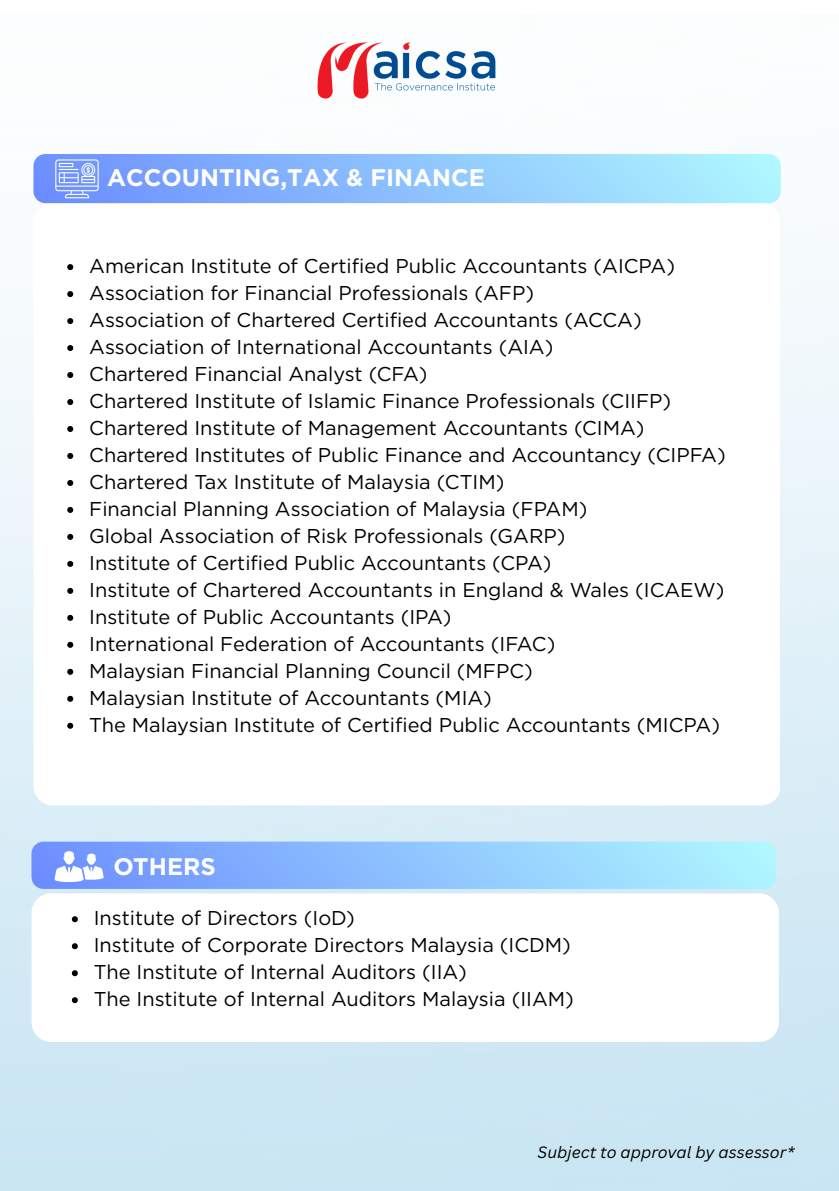
<style>
.page{position:relative;width:839px;height:1191px;background:#fff}
.page>*{position:absolute;margin:0;border:0;box-sizing:border-box;transform-origin:0 0}
.t1{font:700 24px "Gotham";color:#fff}
.t2{font:20px/27px "Gotham";color:#000}
.t3{font:italic 16px "Canva Sans";color:#000}
</style>
<div class="page">
<div style="left:33px;top:154px;width:747px;height:49px;background:linear-gradient(to right,#6e8eff,#aff6ff)"></div>
<div style="left:31px;top:842px;width:744px;height:47px;background:linear-gradient(to right,#6c8eff,#aff6ff)"></div>
<svg style="left:67px;top:264px;width:6px;height:6px"></svg>
<svg style="left:67px;top:291px;width:6px;height:6px"></svg>
<svg style="left:67px;top:318px;width:6px;height:6px"></svg>
<svg style="left:67px;top:345px;width:6px;height:6px"></svg>
<svg style="left:67px;top:372px;width:6px;height:6px"></svg>
<svg style="left:67px;top:399px;width:6px;height:6px"></svg>
<svg style="left:67px;top:426px;width:6px;height:6px"></svg>
<svg style="left:67px;top:453px;width:6px;height:6px"></svg>
<svg style="left:67px;top:480px;width:6px;height:6px"></svg>
<svg style="left:67px;top:507px;width:6px;height:6px"></svg>
<svg style="left:67px;top:534px;width:6px;height:6px"></svg>
<svg style="left:67px;top:561px;width:6px;height:6px"></svg>
<svg style="left:67px;top:588px;width:6px;height:6px"></svg>
<svg style="left:67px;top:615px;width:6px;height:6px"></svg>
<svg style="left:67px;top:642px;width:6px;height:6px"></svg>
<svg style="left:67px;top:669px;width:6px;height:6px"></svg>
<svg style="left:67px;top:696px;width:6px;height:6px"></svg>
<svg style="left:67px;top:723px;width:6px;height:6px"></svg>
<svg style="left:55px;top:851px;width:49px;height:32px"></svg>
<svg style="left:72px;top:916px;width:6px;height:6px"></svg>
<svg style="left:72px;top:943px;width:6px;height:6px"></svg>
<svg style="left:72px;top:970px;width:6px;height:6px"></svg>
<svg style="left:72px;top:997px;width:6px;height:6px"></svg>
<svg style="left:55px;top:159px;width:44px;height:39px;background:#9cb4ff"></svg>
<img style="left:309px;top:40px;width:195px;height:61px">
<p class="t1" style="left:107px;top:163px;width:379px">ACCOUNTING,TAX &amp; FINANCE</p>
<p class="t2" style="left:89px;top:252px;width:638px">American Institute of Certified Public Accountants (AICPA)<br>Association for Financial Professionals (AFP)<br>Association of Chartered Certified Accountants (ACCA)<br>Association of International Accountants (AIA)<br>Chartered Financial Analyst (CFA)<br>Chartered Institute of Islamic Finance Professionals (CIIFP)<br>Chartered Institute of Management Accountants (CIMA)<br>Chartered Institutes of Public Finance and Accountancy (CIPFA)<br>Chartered Tax Institute of Malaysia (CTIM)<br>Financial Planning Association of Malaysia (FPAM)<br>Global Association of Risk Professionals (GARP)<br>Institute of Certified Public Accountants (CPA)<br>Institute of Chartered Accountants in England &amp; Wales (ICAEW)<br>Institute of Public Accountants (IPA)<br>International Federation of Accountants (IFAC)<br>Malaysian Financial Planning Council (MFPC)<br>Malaysian Institute of Accountants (MIA)<br>The Malaysian Institute of Certified Public Accountants (MICPA)</p>
<p class="t1" style="left:113px;top:852px;width:104px">OTHERS</p>
<p class="t2" style="left:94px;top:905px;width:481px">Institute of Directors (IoD)<br>Institute of Corporate Directors Malaysia (ICDM)<br>The Institute of Internal Auditors (IIA)<br>The Institute of Internal Auditors Malaysia (IIAM)</p>
<p class="t3" style="left:537px;top:1141px;width:258px">Subject to approval by assessor*</p>
</div>
